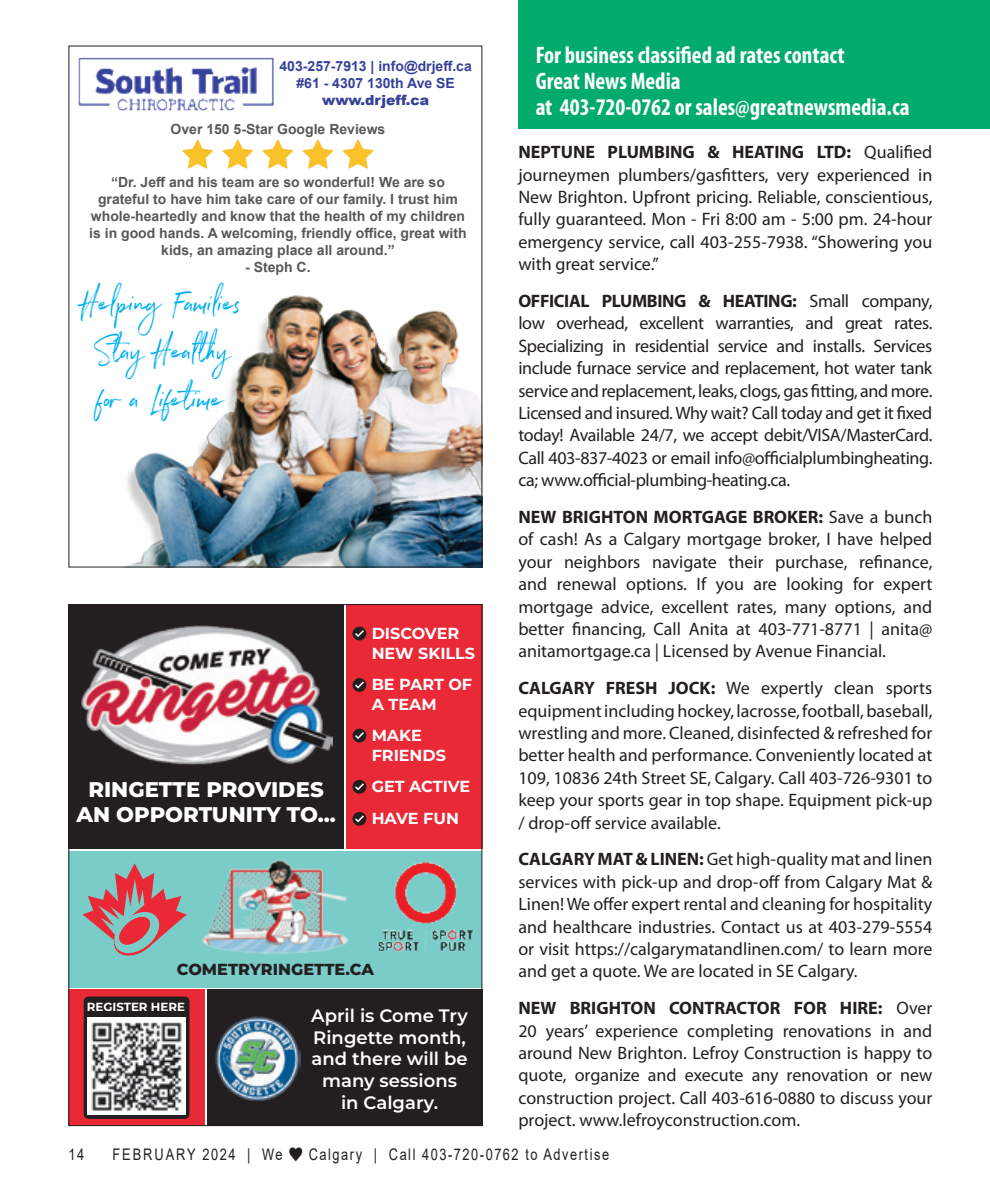
<style>
.page{position:relative;width:990px;height:1188px;background:#fff}
.page>*{position:absolute;margin:0;border:0;box-sizing:border-box;transform-origin:0 0}
.t1{font:36px/48px "Northwell Alt";color:#00aeef;text-align:center}
.t2{font:700 condensed 24px "Myriad Pro";color:#fff}
.t3{font:800 21.2px/25.4px "Montserrat";color:#fff;text-align:center}
.Body_text{font:18px/22.4px "Myriad Pro";color:#231f20;text-align:justify}
.t4{font:600 18px/21.6px "Montserrat";color:#fff;text-align:center}
.t5{font:700 16px/19.2px "Montserrat";color:#fff}
.t6{font:16px "Arial";letter-spacing:.12em;color:#231f20;scale:.8 1}
.t7{font:800 16px "Montserrat";color:#231f20}
.t8{font:16px "Arial";letter-spacing:.155em;color:#231f20;scale:.8 1}
.t9{font:700 14px/17px "Arial";color:#57585a;text-align:center}
.t10{font:700 14px/16.8px "Arial";color:#36419b;text-align:center}
.t11{font:700 11.8px "Montserrat";color:#fff}
.s1{font-weight:900}
.s2{font-weight:700}
</style>
<div class="page">
<div style="left:518px;top:0;width:472px;height:129px;background:#00ab6b"></div>
<div style="left:68px;top:851px;width:414px;height:136px;background:#7accc8"></div>
<svg style="left:82px;top:863px;width:105px;height:93px"></svg>
<div style="left:68px;top:604px;width:276px;height:244px;background:#231f20"></div>
<img style="left:82px;top:625px;width:251px;height:140px">
<img style="left:378px;top:861px;width:96px;height:91px">
<div style="left:68px;top:990px;width:137px;height:136px;background:#ea2937"></div>
<div style="left:84px;top:997px;width:105px;height:122px;background:#231f20;border-radius:5px"></div>
<img style="left:88px;top:1017px;width:97px;height:97px">
<div style="left:346px;top:604px;width:136px;height:244px;background:#ea2937"></div>
<div style="left:353px;top:627px;width:13px;height:13px;background:#231f20;border-radius:50%"></div>
<svg style="left:355px;top:630px;width:9px;height:7px"></svg>
<div style="left:353px;top:678px;width:13px;height:14px;background:#231f20;border-radius:50%"></div>
<svg style="left:355px;top:682px;width:9px;height:7px"></svg>
<div style="left:353px;top:729px;width:13px;height:13px;background:#231f20;border-radius:50%"></div>
<svg style="left:355px;top:732px;width:9px;height:7px"></svg>
<div style="left:353px;top:780px;width:13px;height:14px;background:#231f20;border-radius:50%"></div>
<svg style="left:355px;top:783px;width:9px;height:7px"></svg>
<div style="left:353px;top:812px;width:13px;height:14px;background:#231f20;border-radius:50%"></div>
<svg style="left:355px;top:815px;width:9px;height:7px"></svg>
<img style="left:202px;top:859px;width:147px;height:95px">
<div style="left:207px;top:990px;width:275px;height:136px;background:#231f20"></div>
<img style="left:215px;top:1016px;width:85px;height:84px">
<img style="left:78px;top:57px;width:196px;height:54px">
<img style="left:127px;top:295px;width:353px;height:271px">
<svg style="left:182px;top:139px;width:31px;height:30px"></svg>
<svg style="left:222px;top:139px;width:31px;height:30px"></svg>
<svg style="left:262px;top:139px;width:31px;height:30px"></svg>
<svg style="left:302px;top:139px;width:31px;height:30px"></svg>
<svg style="left:343px;top:139px;width:31px;height:30px"></svg>
<p class="t10" style="left:280px;top:58px;width:194px">403-257-7913 | info@drjeff.ca #61 - 4307 130th Ave SE <span class="s1">www.drjeff.ca</span></p>
<p class="t9" style="left:171px;top:121px;width:216px">Over 150 5-Star Google Reviews</p>
<p class="t9" style="left:89px;top:173px;width:379px">“Dr. Jeff and his team are so wonderful! We are so grateful to have him take care of our family. I trust him whole-heartedly and know that the health of my children is in good hands. A welcoming, friendly office, great with kids, an amazing place all around.”</p>
<p class="t9" style="left:245px;top:259px;width:67px">- Steph C.</p>
<p class="t1" style="left:81px;top:274px;width:162px">Helping Families<br>Stay Healthy for a Lifetime</p>
<p class="t3" style="left:76px;top:775px;width:261px">RINGETTE PROVIDES<br>AN OPPORTUNITY TO...</p>
<p class="t5" style="left:372px;top:623px;width:105px">DISCOVER<br>NEW SKILLS</p>
<p class="t5" style="left:372px;top:674px;width:102px">BE PART OF<br>A TEAM</p>
<p class="t5" style="left:372px;top:725px;width:76px">MAKE<br>FRIENDS</p>
<p class="t5" style="left:372px;top:770px;width:100px;line-height:31.8px">GET ACTIVE<br>HAVE FUN</p>
<p class="t7" style="left:177px;top:958px;width:199px">COMETRYRINGETTE.CA</p>
<p class="t4" style="left:311px;top:1004px;width:158px">April is Come Try<br>Ringette month, and there will be many sessions in Calgary.</p>
<p class="t11" style="left:87px;top:999px;width:100px">REGISTER HERE</p>
<p class="t2" style="left:536px;top:40px;width:311px">For business classified ad rates contact</p>
<p class="t2" style="left:536px;top:66px;width:147px">Great News Media</p>
<p class="t2" style="left:536px;top:92px;width:376px">at 403-720-0762 or sales@greatnewsmedia.ca</p>
<p class="Body_text" style="left:518px;top:141px;width:415px"><span class="s2">NEPTUNE PLUMBING &amp; HEATING LTD:</span> Qualified journeymen plumbers/gasfitters, very experienced in New Brighton. Upfront pricing. Reliable, conscientious, fully guaranteed. Mon - Fri 8:00 am - 5:00 pm. 24-hour emergency service, call 403-255-7938. “Showering you with great service.”</p>
<p class="Body_text" style="left:518px;top:289px;width:416px"><span class="s2">OFFICIAL PLUMBING &amp; HEATING:</span> Small company, low overhead, excellent warranties, and great rates.<br>Specializing in residential service and installs. Services include furnace service and replacement, hot water tank service and replacement, leaks, clogs, gas fitting, and more.<br>Licensed and insured. Why wait? Call today and get it fixed today! Available 24/7, we accept debit/VISA/MasterCard.<br>Call 403-837-4023 or email info@officialplumbingheating. ca; www.official-plumbing-heating.ca.</p>
<p class="Body_text" style="left:518px;top:505px;width:416px"><span class="s2">NEW BRIGHTON MORTGAGE BROKER:</span> Save a bunch of cash! As a Calgary mortgage broker, I have helped your neighbors navigate their purchase, refinance, and renewal options. If you are looking for expert mortgage advice, excellent rates, many options, and better financing, Call Anita at 403-771-8771 | anita@ anitamortgage.ca | Licensed by Avenue Financial.</p>
<p class="Body_text" style="left:518px;top:677px;width:416px"><span class="s2">CALGARY FRESH JOCK:</span> We expertly clean sports equipment including hockey, lacrosse, football, baseball, wrestling and more. Cleaned, disinfected &amp; refreshed for better health and performance. Conveniently located at 109, 10836 24th Street SE, Calgary. Call 403-726-9301 to keep your sports gear in top shape. Equipment pick-up / drop-off service available.</p>
<p class="Body_text" style="left:518px;top:848px;width:416px"><span class="s2">CALGARY MAT &amp; LINEN:</span> Get high-quality mat and linen services with pick-up and drop-off from Calgary Mat &amp; Linen! We offer expert rental and cleaning for hospitality and healthcare industries. Contact us at 403-279-5554 or visit https://calgarymatandlinen.com/ to learn more and get a quote. We are located in SE Calgary.</p>
<p class="Body_text" style="left:518px;top:997px;width:416px"><span class="s2">NEW BRIGHTON CONTRACTOR FOR HIRE:</span> Over 20 years’ experience completing renovations in and around New Brighton. Lefroy Construction is happy to quote, organize and execute any renovation or new construction project. Call 403-616-0880 to discuss your project. www.lefroyconstruction.com.</p>
<p class="t6" style="left:68px;top:1143px;width:21px">14</p>
<p class="t8" style="left:112px;top:1143px;width:214px">FEBRUARY 2024 | We</p>
<p class="t6" style="left:309px;top:1143px;width:377px">Calgary | Call 403-720-0762 to Advertise</p>
</div>
